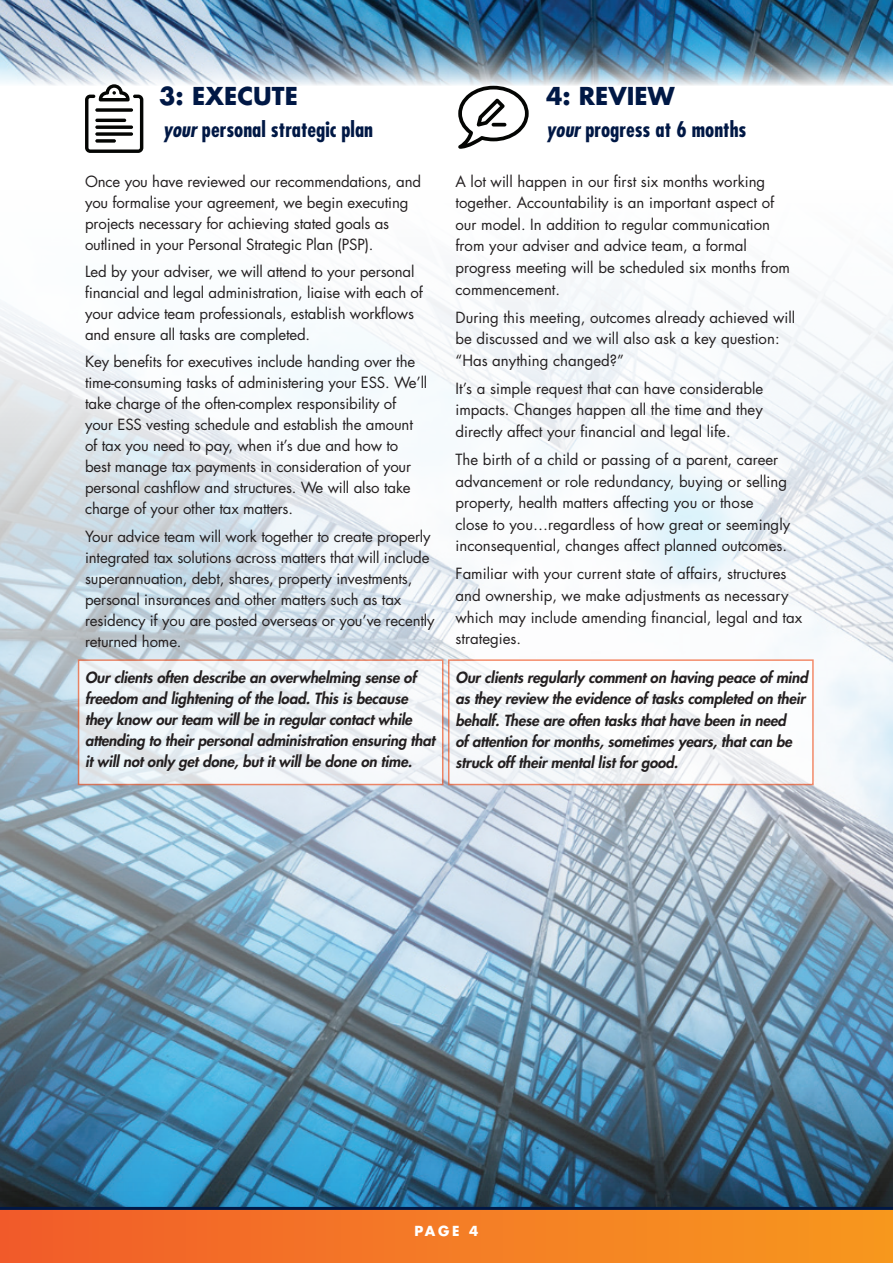
<style>
.page{position:relative;width:893px;height:1263px;background:#fff}
.page>*{position:absolute;margin:0;border:0;box-sizing:border-box;transform-origin:0 0}
.t1{font:700 24px "Futura";color:#001845}
.t2{font:700 condensed 21px "Futura";color:#001845}
.t3{font:15px/21px "Futura";letter-spacing:-.01em;color:#231f20}
.t4{font:italic 800 15px/21px "Futura";letter-spacing:-.01em;color:#231f20}
.t5{font:700 13.5px "Futura";color:#fff}
.s1{font-style:italic}
</style>
<div class="page">
<img style="left:0;top:0;width:893px;height:86px">
<img style="left:0;top:276px;width:893px;height:931px">
<div style="left:0;top:1209px;width:893px;height:54px;background:linear-gradient(to right,#f15c2b,#f7991f)"></div>
<hr style="left:0;top:1207px;width:893px;height:3px;background:#001845">
<svg style="left:78px;top:659px;width:365px;height:126px;fill:#eef4f8"></svg>
<svg style="left:448px;top:659px;width:366px;height:126px"></svg>
<svg style="left:85px;top:84px;width:58px;height:69px"></svg>
<svg style="left:95px;top:108px;width:38px;height:4px"></svg>
<hr style="left:95px;top:119px;width:31px;height:3px;background:#040503;border-radius:2px">
<svg style="left:95px;top:125px;width:38px;height:4px"></svg>
<svg style="left:95px;top:132px;width:38px;height:4px"></svg>
<svg style="left:95px;top:139px;width:21px;height:4px"></svg>
<svg style="left:458px;top:86px;width:71px;height:63px"></svg>
<h1 class="t1" style="left:159px;top:79px;width:140px">3: EXECUTE</h1>
<h2 class="t2" style="left:163px;top:115px;width:212px"><span class="s1">your</span> personal strategic plan</h2>
<p class="t3" style="left:85px;top:170px;width:338px">Once you have reviewed our recommendations, and you formalise your agreement, we begin executing projects necessary for achieving stated goals as outlined in your Personal Strategic Plan (PSP).</p>
<p class="t3" style="left:85px;top:261px;width:339px">Led by your adviser, we will attend to your personal financial and legal administration, liaise with each of your advice team professionals, establish workflows and ensure all tasks are completed.</p>
<p class="t3" style="left:85px;top:351px;width:344px">Key benefits for executives include handing over the time-consuming tasks of administering your ESS. We’ll take charge of the often-complex responsibility of your ESS vesting schedule and establish the amount of tax you need to pay, when it’s due and how to best manage tax payments in consideration of your personal cashflow and structures. We will also take charge of your other tax matters.</p>
<p class="t3" style="left:85px;top:525px;width:351px">Your advice team will work together to create properly integrated tax solutions across matters that will include superannuation, debt, shares, property investments, personal insurances and other matters such as tax residency if you are posted overseas or you’ve recently returned home.</p>
<p class="t4" style="left:85px;top:667px;width:351px">Our clients often describe an overwhelming sense of freedom and lightening of the load. This is because they know our team will be in regular contact while attending to their personal administration ensuring that it will not only get done, but it will be done on time.</p>
<h1 class="t1" style="left:546px;top:79px;width:130px">4: REVIEW</h1>
<h2 class="t2" style="left:546px;top:115px;width:202px"><span class="s1">your</span> progress at 6 months</h2>
<p class="t3" style="left:455px;top:170px;width:336px;line-height:21.6px">A lot will happen in our first six months working together. Accountability is an important aspect of our model. In addition to regular communication from your adviser and advice team, a formal progress meeting will be scheduled six months from commencement.</p>
<p class="t3" style="left:455px;top:306px;width:341px;line-height:21.6px">During this meeting, outcomes already achieved will be discussed and we will also ask a key question: “Has anything changed?”</p>
<p class="t3" style="left:455px;top:377px;width:309px;line-height:21.6px;text-align:justify">It’s a simple request that can have considerable impacts. Changes happen all the time and they directly affect your financial and legal life.</p>
<p class="t3" style="left:455px;top:448px;width:336px;line-height:21.6px">The birth of a child or passing of a parent, career advancement or role redundancy, buying or selling property, health matters affecting you or those close to you…regardless of how great or seemingly inconsequential, changes affect planned outcomes.</p>
<p class="t3" style="left:455px;top:563px;width:348px;line-height:21.6px">Familiar with your current state of affairs, structures and ownership, we make adjustments as necessary which may include amending financial, legal and tax strategies.</p>
<p class="t4" style="left:455px;top:667px;width:354px">Our clients regularly comment on having peace of mind as they review the evidence of tasks completed on their behalf. These are often tasks that have been in need<br>of attention for months, sometimes years, that can be struck off their mental list for good.</p>
<p class="t5" style="left:414px;top:1221px;width:65px">PAGE 4</p>
</div>
